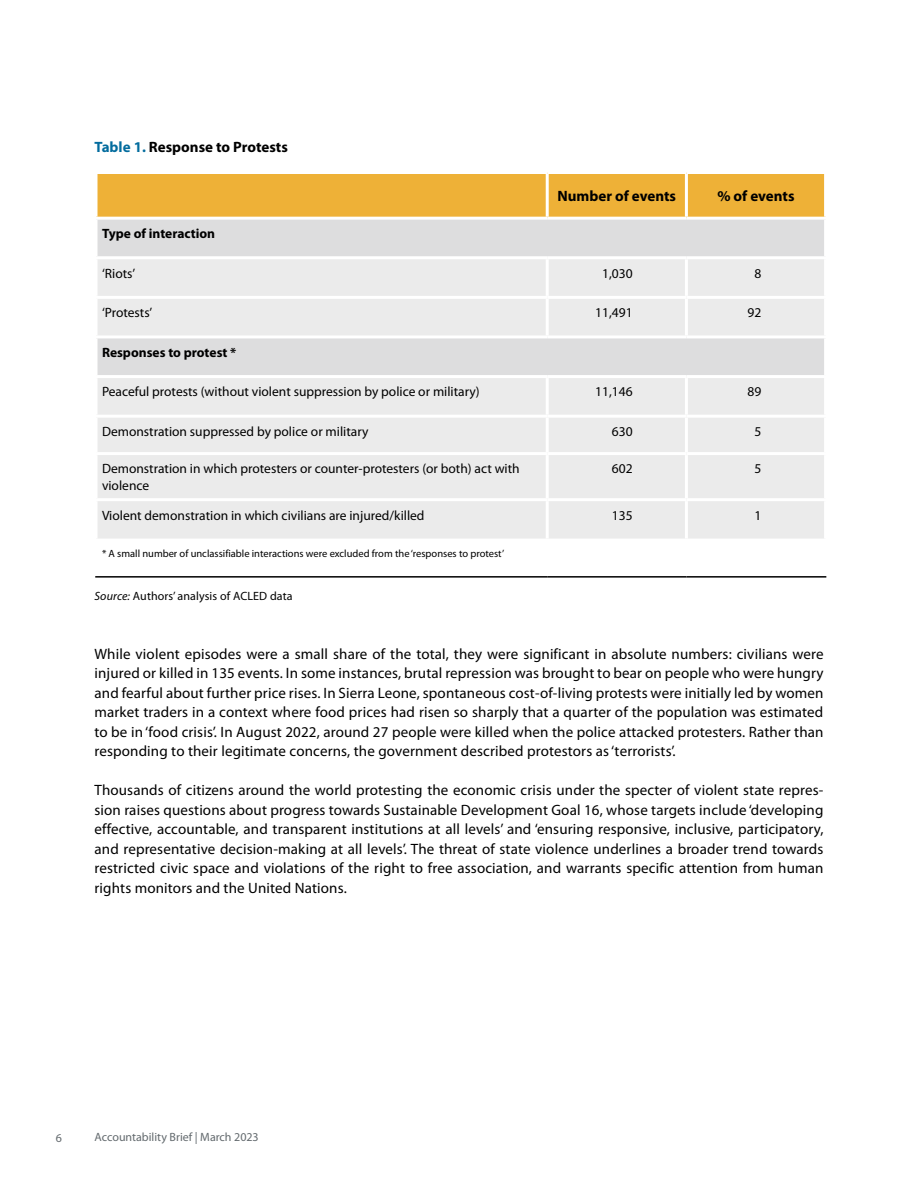
<style>
.page{position:relative;width:918px;height:1188px;background:#fff}
.page>*{position:absolute;margin:0;border:0;box-sizing:border-box;transform-origin:0 0}
.t1{font:15px/19.5px "Myriad Pro";letter-spacing:.01em;color:#000;text-align:justify}
.fig_table{font:700 15px "Myriad Pro";color:#000}
.Table_Header{font:700 15px "Myriad Pro";color:#000}
.Table_Body{font:13.5px/16.5px "Myriad Pro";color:#000}
.Table_Body-2{font:700 13.5px "Myriad Pro";color:#000}
.Source{font:12px "Myriad Pro";letter-spacing:.01em;color:#000}
.t2{font:12px "Myriad Pro";color:#636a6e}
.Table_Body-3{font:10.5px "Myriad Pro";color:#000}
.s1{color:#036c9e}
.s2{font-style:italic}
</style>
<div class="page">
<div style="left:98px;top:174px;width:726px;height:43px;background:#eeb137"></div>
<div style="left:98px;top:220px;width:726px;height:36px;background:#ddddde"></div>
<svg style="left:98px;top:259px;width:726px;height:280px;background:#e9e9e9"></svg>
<hr style="left:546px;top:174px;width:3px;height:43px;background:#fff">
<hr style="left:685px;top:174px;width:3px;height:43px;background:#fff">
<hr style="left:546px;top:259px;width:3px;height:37px;background:#fff">
<hr style="left:685px;top:259px;width:3px;height:37px;background:#fff">
<hr style="left:94px;top:296px;width:453px;height:3px;background:#fff">
<hr style="left:547px;top:296px;width:139px;height:3px;background:#fff">
<hr style="left:546px;top:299px;width:3px;height:36px;background:#fff">
<hr style="left:686px;top:296px;width:141px;height:3px;background:#fff">
<hr style="left:685px;top:299px;width:3px;height:36px;background:#fff">
<hr style="left:94px;top:335px;width:453px;height:3px;background:#fff">
<hr style="left:547px;top:335px;width:139px;height:3px;background:#fff">
<hr style="left:686px;top:335px;width:141px;height:3px;background:#fff">
<hr style="left:546px;top:378px;width:3px;height:37px;background:#fff">
<hr style="left:685px;top:378px;width:3px;height:37px;background:#fff">
<hr style="left:94px;top:415px;width:453px;height:3px;background:#fff">
<hr style="left:547px;top:415px;width:139px;height:3px;background:#fff">
<hr style="left:546px;top:418px;width:3px;height:34px;background:#fff">
<hr style="left:686px;top:415px;width:141px;height:3px;background:#fff">
<hr style="left:685px;top:418px;width:3px;height:34px;background:#fff">
<hr style="left:94px;top:452px;width:453px;height:3px;background:#fff">
<hr style="left:547px;top:452px;width:139px;height:3px;background:#fff">
<hr style="left:546px;top:455px;width:3px;height:43px;background:#fff">
<hr style="left:686px;top:452px;width:141px;height:3px;background:#fff">
<hr style="left:685px;top:455px;width:3px;height:43px;background:#fff">
<hr style="left:94px;top:498px;width:453px;height:3px;background:#fff">
<hr style="left:547px;top:498px;width:139px;height:3px;background:#fff">
<hr style="left:546px;top:501px;width:3px;height:38px;background:#fff">
<hr style="left:686px;top:498px;width:141px;height:3px;background:#fff">
<hr style="left:685px;top:501px;width:3px;height:38px;background:#fff">
<svg style="left:96px;top:174px;width:2px;height:43px"></svg>
<svg style="left:97px;top:220px;width:1px;height:36px"></svg>
<svg style="left:97px;top:338px;width:1px;height:37px"></svg>
<hr style="left:94px;top:375px;width:453px;height:3px;background:#fff">
<hr style="left:547px;top:375px;width:139px;height:3px;background:#fff">
<hr style="left:686px;top:375px;width:141px;height:3px;background:#fff">
<hr style="left:95px;top:576px;width:452px;height:2px;background:#000">
<hr style="left:547px;top:576px;width:139px;height:2px;background:#000">
<hr style="left:686px;top:576px;width:140px;height:2px;background:#000">
<p class="fig_table" style="left:94px;top:137px;width:195px"><span class="s1">Table 1.</span> Response to Protests</p>
<p class="Table_Header" style="left:557px;top:186px;width:120px">Number of events</p>
<p class="Table_Header" style="left:717px;top:186px;width:79px">% of events</p>
<p class="Table_Body-2" style="left:102px;top:225px;width:115px">Type of interaction</p>
<p class="Table_Body" style="left:102px;top:265px;width:35px">‘Riots’</p>
<p class="Table_Body" style="left:602px;top:265px;width:32px">1,030</p>
<p class="Table_Body" style="left:754px;top:265px;width:8px">8</p>
<p class="Table_Body" style="left:102px;top:304px;width:52px">‘Protests’</p>
<p class="Table_Body" style="left:595px;top:304px;width:39px">11,491</p>
<p class="Table_Body" style="left:748px;top:304px;width:15px">92</p>
<p class="Table_Body-2" style="left:102px;top:343px;width:136px">Responses to protest *</p>
<p class="Table_Body" style="left:102px;top:383px;width:379px">Peaceful protests (without violent suppression by police or military)</p>
<p class="Table_Body" style="left:595px;top:383px;width:39px">11,146</p>
<p class="Table_Body" style="left:748px;top:383px;width:15px">89</p>
<p class="Table_Body" style="left:102px;top:423px;width:268px">Demonstration suppressed by police or military</p>
<p class="Table_Body" style="left:612px;top:423px;width:22px">630</p>
<p class="Table_Body" style="left:754px;top:423px;width:8px">5</p>
<p class="Table_Body" style="left:102px;top:460px;width:419px">Demonstration in which protesters or counter-protesters (or both) act with violence</p>
<p class="Table_Body" style="left:612px;top:460px;width:22px">602</p>
<p class="Table_Body" style="left:754px;top:460px;width:8px">5</p>
<p class="Table_Body" style="left:102px;top:507px;width:324px">Violent demonstration in which civilians are injured/killed</p>
<p class="Table_Body" style="left:612px;top:507px;width:22px">135</p>
<p class="Table_Body" style="left:754px;top:507px;width:8px">1</p>
<p class="Table_Body-3" style="left:102px;top:547px;width:404px">* A small number of unclassifiable interactions were excluded from the ‘responses to protest’</p>
<p class="Source" style="left:94px;top:589px;width:200px"><span class="s2">Source:</span> Authors’ analysis of ACLED data</p>
<p class="t1" style="left:94px;top:643px;width:731px">While violent episodes were a small share of the total, they were significant in absolute numbers: civilians were injured or killed in 135 events. In some instances, brutal repression was brought to bear on people who were hungry and fearful about further price rises. In Sierra Leone, spontaneous cost-of-living protests were initially led by women market traders in a context where food prices had risen so sharply that a quarter of the population was estimated to be in ‘food crisis’. In August 2022, around 27 people were killed when the police attacked protesters. Rather than responding to their legitimate concerns, the government described protestors as ‘terrorists’.</p>
<p class="t1" style="left:94px;top:780px;width:731px">Thousands of citizens around the world protesting the economic crisis under the specter of violent state repres&shy;sion raises questions about progress towards Sustainable Development Goal 16, whose targets include ‘developing effective, accountable, and transparent institutions at all levels’ and ‘ensuring responsive, inclusive, participatory, and representative decision-making at all levels’. The threat of state violence underlines a broader trend towards restricted civic space and violations of the right to free association, and warrants specific attention from human rights monitors and the United Nations.</p>
<p class="t2" style="left:56px;top:1131px;width:8px">6</p>
<p class="t2" style="left:95px;top:1130px;width:166px">Accountability Brief | March 2023</p>
</div>
